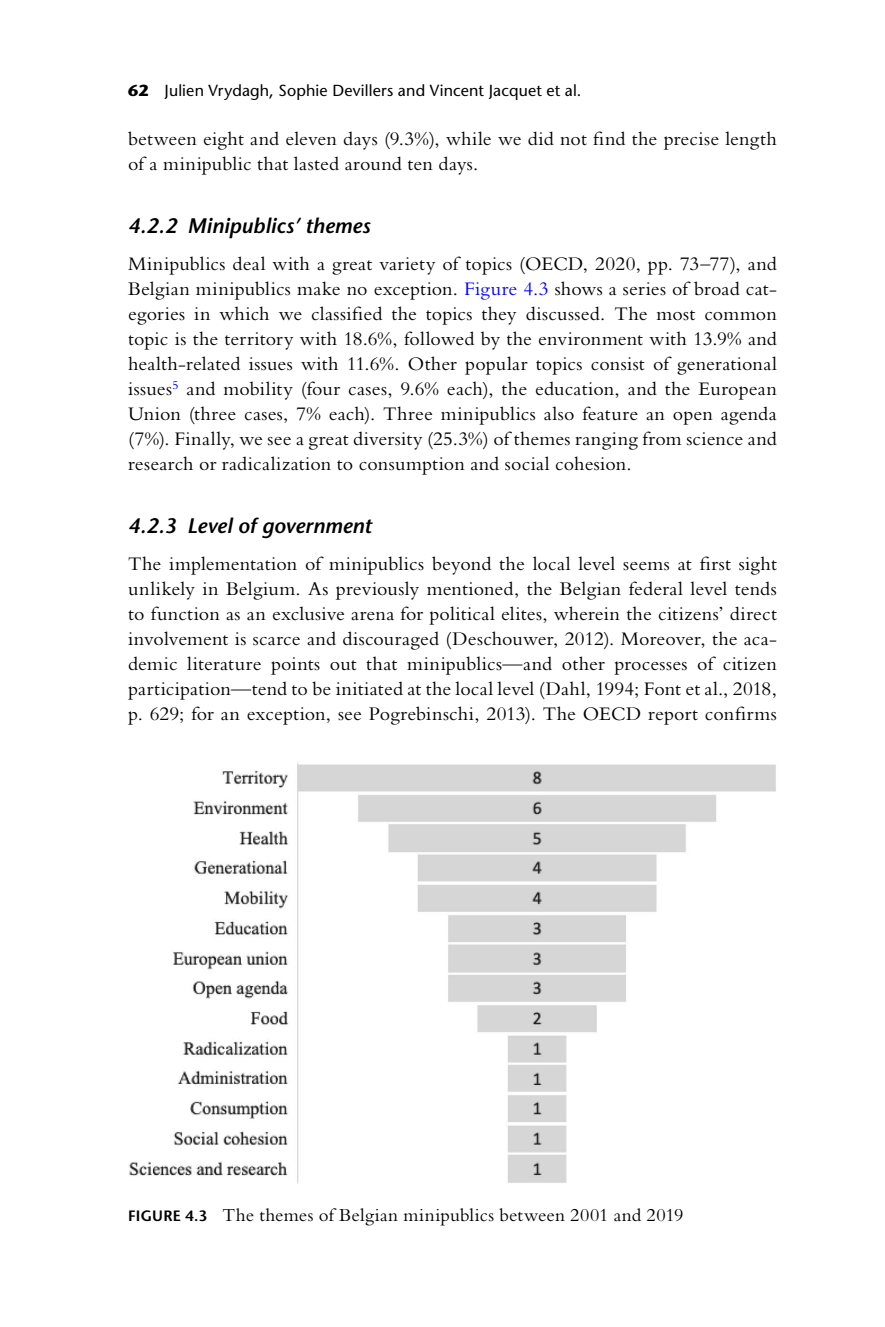
<style>
.page{position:relative;width:885px;height:1327px;background:#fff}
.page>*{position:absolute;margin:0;border:0;box-sizing:border-box;transform-origin:0 0}
.t1{font:italic 600 21px "Stone Sans Std";color:#000}
.t2{font:20px/25px "Bembo Std";letter-spacing:.01em;color:#000;text-align:justify}
.t3{font:19px "Bembo Std";letter-spacing:.01em;color:#000}
.t4{font:500 16px "Stone Sans Std";letter-spacing:.01em;color:#000}
.s1{font-weight:700}
.s2{color:#00f}
.s3{font-family:"Stone Sans Std";font-weight:600;font-size:15px}
</style>
<div class="page">
<img style="left:129px;top:762px;width:647px;height:422px">
<p class="t4" style="left:128px;top:81px;width:455px"><span class="s1">62</span> Julien Vrydagh, Sophie Devillers and Vincent Jacquet et al.</p>
<p class="t2" style="left:128px;top:126px;width:650px">between eight and eleven days (9.3%), while we did not find the precise length of a minipublic that lasted around ten days.</p>
<p class="t1" style="left:128px;top:213px;width:244px">4.2.2 Minipublics’ themes</p>
<p class="t2" style="left:128px;top:251px;width:650px">Minipublics deal with a great variety of topics (OECD, 2020, pp. 73–77), and Belgian minipublics make no exception. <span class="s2">Figure 4.3</span> shows a series of broad cat&shy;egories in which we classified the topics they discussed. The most common topic is the territory with 18.6%, followed by the environment with 13.9% and health-related issues with 11.6%. Other popular topics consist of generational issues<sup>5</sup> and mobility (four cases, 9.6% each), the education, and the European Union (three cases, 7% each). Three minipublics also feature an open agenda (7%). Finally, we see a great diversity (25.3%) of themes ranging from science and research or radicalization to consumption and social cohesion.</p>
<p class="t1" style="left:128px;top:512px;width:245px">4.2.3 Level of government</p>
<p class="t2" style="left:128px;top:550px;width:650px">The implementation of minipublics beyond the local level seems at first sight unlikely in Belgium. As previously mentioned, the Belgian federal level tends to function as an exclusive arena for political elites, wherein the citizens’ direct involvement is scarce and discouraged (Deschouwer, 2012). Moreover, the aca&shy;demic literature points out that minipublics—and other processes of citizen participation—tend to be initiated at the local level (Dahl, 1994; Font et al., 2018, p. 629; for an exception, see Pogrebinschi, 2013). The OECD report confirms</p>
<p class="t3" style="left:128px;top:1204px;width:556px"><span class="s3">FIGURE 4.3</span> The themes of Belgian minipublics between 2001 and 2019</p>
</div>
